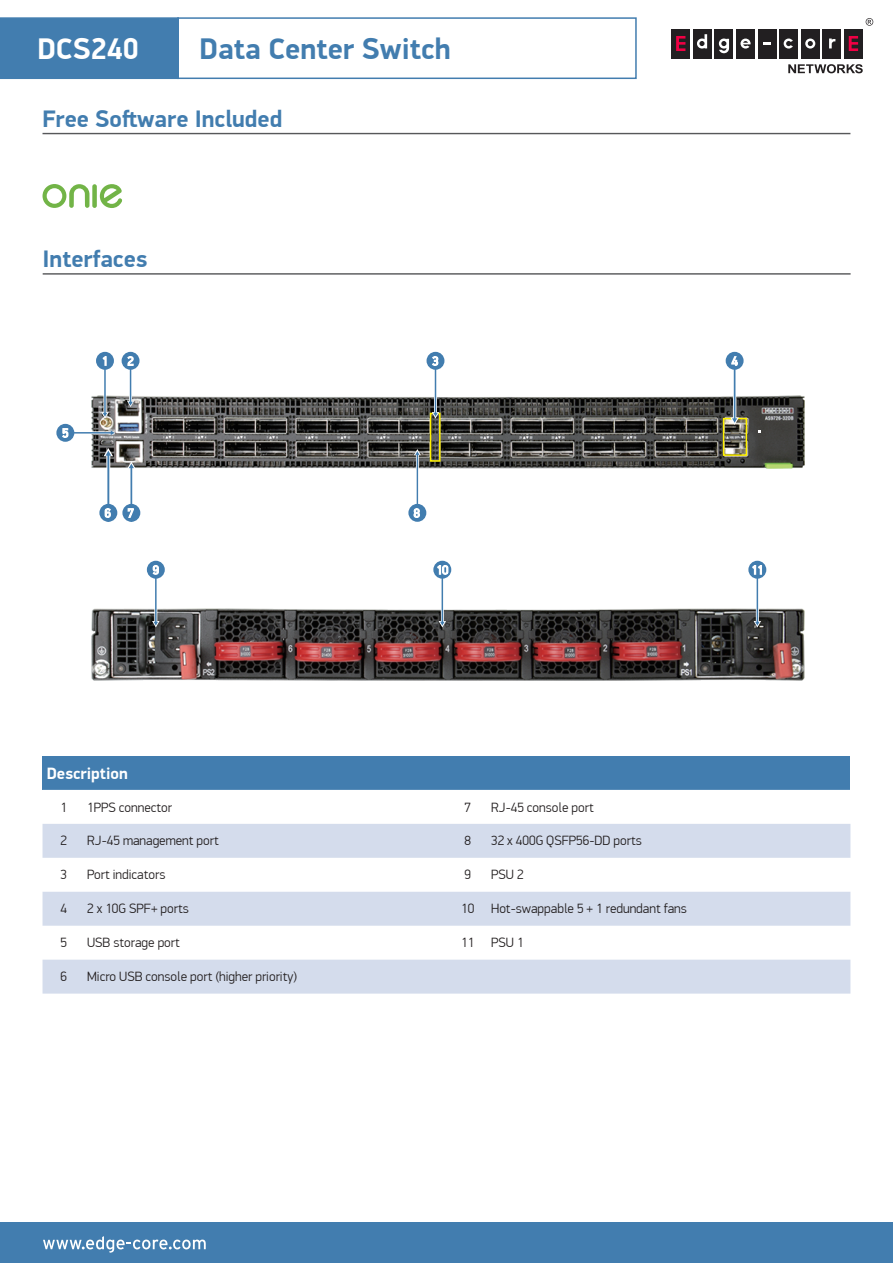
<style>
.page{position:relative;width:893px;height:1263px;background:#fff}
.page>*{position:absolute;margin:0;border:0;box-sizing:border-box;transform-origin:0 0}
.t1{font:700 30px "PF Din Display Pro";color:#427daf}
.t2{font:700 30px "PF Din Display Pro";color:#fff}
.t3{font:700 24px "PF Din Display Pro";color:#427daf}
.t4{font:700 16.5px "PF Din Display Pro";color:#fff}
.t5{font:300 13.5px "PF Din Display Pro";color:#231f20}
</style>
<div class="page">
<img style="left:92px;top:395px;width:713px;height:73px">
<img style="left:92px;top:608px;width:713px;height:72px">
<div style="left:0;top:1223px;width:893px;height:40px;background:#427daf"></div>
<svg style="left:43px;top:1236px;width:163px;height:17px"></svg>
<div style="left:430px;top:413px;width:11px;height:49px;border:2px solid #fff101"></div>
<hr style="left:434px;top:369px;width:3px;height:44px;background:#fff">
<hr style="left:435px;top:368px;width:1px;height:45px;background:#427daf">
<svg style="left:432px;top:412px;width:7px;height:7px"></svg>
<div style="left:427px;top:352px;width:17px;height:18px;background:#427daf;border-radius:50%"></div>
<svg style="left:432px;top:356px;width:7px;height:10px"></svg>
<hr style="left:130px;top:467px;width:2px;height:55px;background:#427daf">
<svg style="left:127px;top:461px;width:9px;height:8px"></svg>
<div style="left:122px;top:504px;width:18px;height:18px;background:#427daf;border-radius:50%"></div>
<svg style="left:127px;top:508px;width:7px;height:10px"></svg>
<hr style="left:416px;top:454px;width:3px;height:52px;background:#fff">
<hr style="left:417px;top:454px;width:1px;height:54px;background:#427daf">
<svg style="left:414px;top:449px;width:7px;height:6px"></svg>
<div style="left:408px;top:504px;width:18px;height:18px;background:#427daf;border-radius:50%"></div>
<svg style="left:413px;top:508px;width:7px;height:10px"></svg>
<hr style="left:154px;top:578px;width:3px;height:44px;background:#fff">
<hr style="left:155px;top:576px;width:2px;height:46px;background:#427daf">
<svg style="left:152px;top:621px;width:8px;height:6px"></svg>
<div style="left:147px;top:561px;width:18px;height:18px;background:#427daf;border-radius:50%"></div>
<svg style="left:152px;top:565px;width:7px;height:10px"></svg>
<hr style="left:441px;top:578px;width:3px;height:44px;background:#fff">
<hr style="left:442px;top:576px;width:1px;height:46px;background:#427daf">
<svg style="left:439px;top:621px;width:7px;height:6px"></svg>
<svg style="left:433px;top:561px;width:18px;height:18px"></svg>
<svg style="left:436px;top:564px;width:14px;height:12px"></svg>
<hr style="left:756px;top:578px;width:3px;height:44px;background:#fff">
<hr style="left:757px;top:576px;width:1px;height:46px;background:#427daf">
<svg style="left:754px;top:621px;width:7px;height:6px"></svg>
<svg style="left:748px;top:561px;width:18px;height:18px"></svg>
<svg style="left:751px;top:564px;width:12px;height:11px"></svg>
<hr style="left:77px;top:431px;width:38px;height:3px;background:#fff">
<hr style="left:72px;top:432px;width:39px;height:2px;background:#427daf">
<svg style="left:111px;top:431px;width:4px;height:4px"></svg>
<div style="left:56px;top:424px;width:18px;height:18px;background:#427daf;border-radius:50%"></div>
<svg style="left:62px;top:427px;width:16px;height:12px"></svg>
<svg style="left:106px;top:456px;width:4px;height:48px"></svg>
<hr style="left:107px;top:455px;width:2px;height:67px;background:#427daf">
<svg style="left:104px;top:448px;width:9px;height:8px"></svg>
<div style="left:99px;top:504px;width:18px;height:18px;background:#427daf;border-radius:50%"></div>
<svg style="left:104px;top:508px;width:7px;height:10px"></svg>
<div style="left:723px;top:418px;width:24px;height:38px;border:2px solid #fff101"></div>
<hr style="left:733px;top:369px;width:3px;height:50px;background:#fff">
<hr style="left:734px;top:367px;width:1px;height:52px;background:#427daf">
<svg style="left:730px;top:417px;width:9px;height:8px"></svg>
<div style="left:671px;top:29px;width:19px;height:29px;background:#221f21"></div>
<div style="left:693px;top:29px;width:19px;height:29px;background:#221f21"></div>
<div style="left:715px;top:29px;width:18px;height:29px;background:#221f21"></div>
<div style="left:736px;top:29px;width:19px;height:29px;background:#221f21"></div>
<div style="left:758px;top:29px;width:18px;height:29px;background:#221f21"></div>
<div style="left:779px;top:29px;width:19px;height:29px;background:#221f21"></div>
<div style="left:801px;top:29px;width:19px;height:29px;background:#221f21"></div>
<div style="left:823px;top:29px;width:18px;height:29px;background:#221f21"></div>
<svg style="left:676px;top:36px;width:9px;height:15px"></svg>
<div style="left:844px;top:29px;width:19px;height:29px;background:#221f21"></div>
<svg style="left:849px;top:36px;width:9px;height:15px"></svg>
<svg style="left:764px;top:42px;width:7px;height:3px"></svg>
<svg style="left:697px;top:34px;width:10px;height:15px"></svg>
<svg style="left:805px;top:39px;width:10px;height:10px"></svg>
<svg style="left:829px;top:39px;width:6px;height:9px"></svg>
<svg style="left:784px;top:39px;width:9px;height:10px"></svg>
<svg style="left:719px;top:39px;width:10px;height:14px"></svg>
<svg style="left:788px;top:64px;width:75px;height:9px"></svg>
<svg style="left:740px;top:39px;width:11px;height:10px"></svg>
<svg style="left:866px;top:18px;width:7px;height:8px"></svg>
<div style="left:0;top:17px;width:179px;height:62px;background:#427daf;border:2px solid #427daf"></div>
<div style="left:177px;top:17px;width:460px;height:62px;border:2px solid #427daf"></div>
<hr style="left:43px;top:273px;width:808px;height:2px;background:#57585a">
<hr style="left:43px;top:133px;width:807px;height:1px;background:#57585a">
<svg style="left:43px;top:184px;width:46px;height:24px"></svg>
<div style="left:92px;top:184px;width:5px;height:24px;background:#72b447;border-radius:2px"></div>
<svg style="left:100px;top:184px;width:22px;height:24px"></svg>
<div style="left:726px;top:352px;width:18px;height:18px;background:#427daf;border-radius:50%"></div>
<svg style="left:731px;top:356px;width:7px;height:10px"></svg>
<hr style="left:103px;top:369px;width:3px;height:44px;background:#fff">
<hr style="left:104px;top:368px;width:2px;height:45px;background:#427daf">
<svg style="left:101px;top:412px;width:8px;height:7px"></svg>
<div style="left:96px;top:352px;width:18px;height:18px;background:#427daf;border-radius:50%"></div>
<svg style="left:102px;top:356px;width:5px;height:10px"></svg>
<hr style="left:129px;top:369px;width:3px;height:33px;background:#fff">
<hr style="left:130px;top:368px;width:1px;height:34px;background:#427daf">
<svg style="left:127px;top:401px;width:7px;height:6px"></svg>
<div style="left:122px;top:352px;width:18px;height:18px;background:#427daf;border-radius:50%"></div>
<svg style="left:127px;top:356px;width:7px;height:10px"></svg>
<div style="left:43px;top:756px;width:807px;height:34px;background:#427daf"></div>
<svg style="left:43px;top:824px;width:807px;height:169px;fill:#d4dcec"></svg>
<h1 class="t2" style="left:37px;top:31px;width:103px">DCS240</h1>
<h1 class="t1" style="left:199px;top:31px;width:253px">Data Center Switch</h1>
<h2 class="t3" style="left:43px;top:104px;width:241px">Free Soſtware Included</h2>
<h2 class="t3" style="left:43px;top:244px;width:106px">Interfaces</h2>
<p class="t4" style="left:47px;top:763px;width:83px">Description</p>
<p class="t5" style="left:60px;top:799px;width:8px">1</p>
<p class="t5" style="left:87px;top:799px;width:86px">1PPS connector</p>
<p class="t5" style="left:464px;top:799px;width:8px">7</p>
<p class="t5" style="left:491px;top:799px;width:104px">RJ-45 console port</p>
<p class="t5" style="left:60px;top:833px;width:8px">2</p>
<p class="t5" style="left:87px;top:833px;width:133px">RJ-45 management port</p>
<p class="t5" style="left:464px;top:833px;width:8px">8</p>
<p class="t5" style="left:491px;top:833px;width:152px">32 x 400G QSFP56-DD ports</p>
<p class="t5" style="left:60px;top:867px;width:8px">3</p>
<p class="t5" style="left:87px;top:867px;width:80px">Port indicators</p>
<p class="t5" style="left:464px;top:867px;width:8px">9</p>
<p class="t5" style="left:491px;top:867px;width:34px">PSU 2</p>
<p class="t5" style="left:60px;top:901px;width:8px">4</p>
<p class="t5" style="left:87px;top:901px;width:103px">2 x 10G SPF+ ports</p>
<p class="t5" style="left:461px;top:901px;width:227px">10 Hot-swappable 5 + 1 redundant fans</p>
<p class="t5" style="left:60px;top:935px;width:8px">5</p>
<p class="t5" style="left:87px;top:935px;width:94px">USB storage port</p>
<p class="t5" style="left:461px;top:935px;width:64px">11 PSU 1</p>
<p class="t5" style="left:60px;top:969px;width:8px">6</p>
<p class="t5" style="left:87px;top:969px;width:211px">Micro USB console port (higher priority)</p>
</div>
